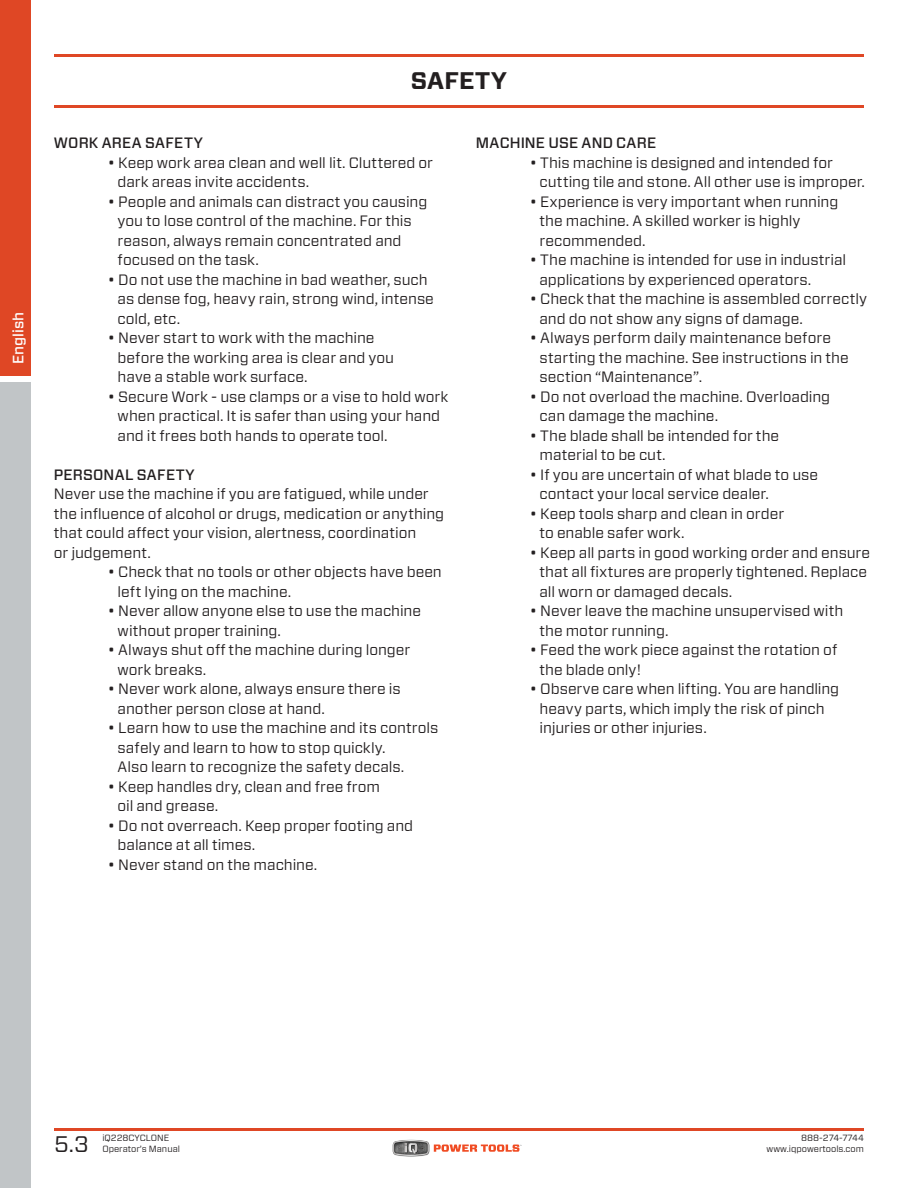
<style>
.page{position:relative;width:918px;height:1188px;background:#fff}
.page>*{position:absolute;margin:0;border:0;box-sizing:border-box;transform-origin:0 0}
.t1{font:700 24px "Forza";letter-spacing:.01em;color:#231f20}
.t2{font:22.5px "Forza";color:#231f20}
.t3{font:15px/19.5px "Forza";letter-spacing:-.005em;color:#231f20}
.t4{font:500 15px "Forza";letter-spacing:.02em;color:#231f20}
.t5{font:500 15px "Forza";letter-spacing:.005em;color:#fff}
.t6{font:9px/10.5px "Forza";color:#231f20}
</style>
<div class="page">
<hr style="left:54px;top:1128px;width:810px;height:2px;background:#df4725">
<hr style="left:54px;top:54px;width:810px;height:2px;background:#df4725">
<hr style="left:54px;top:106px;width:810px;height:2px;background:#df4725">
<img style="left:392px;top:1139px;width:48px;height:18px">
<svg style="left:434px;top:1145px;width:88px;height:7px"></svg>
<div style="left:0;top:0;width:31px;height:376px;background:#df4725"></div>
<div style="left:0;top:383px;width:31px;height:805px;background:#c1c5c7"></div>
<p class="t5" style="left:8px;top:364px;width:54px;rotate:-90deg">English</p>
<h1 class="t1" style="left:411px;top:65px;width:98px">SAFETY</h1>
<p class="t4" style="left:54px;top:133px;width:151px">WORK AREA SAFETY</p>
<p class="t3" style="left:118px;top:152px;width:317px;text-indent:-10px">• Keep work area clean and well lit. Cluttered or dark areas invite accidents.</p>
<p class="t3" style="left:118px;top:191px;width:311px;text-indent:-10px">• People and animals can distract you causing you to lose control of the machine. For this reason, always remain concentrated and focused on the task.</p>
<p class="t3" style="left:118px;top:269px;width:318px;text-indent:-10px">• Do not use the machine in bad weather, such as dense fog, heavy rain, strong wind, intense cold, etc.</p>
<p class="t3" style="left:118px;top:328px;width:278px;text-indent:-10px">• Never start to work with the machine before the working area is clear and you have a stable work surface.</p>
<p class="t3" style="left:118px;top:386px;width:332px;text-indent:-10px">• Secure Work - use clamps or a vise to hold work when practical. It is safer than using your hand and it frees both hands to operate tool.</p>
<p class="t4" style="left:54px;top:464px;width:142px">PERSONAL SAFETY</p>
<p class="t3" style="left:54px;top:484px;width:392px">Never use the machine if you are fatigued, while under the influence of alcohol or drugs, medication or anything that could affect your vision, alertness, coordination<br>or judgement.</p>
<p class="t3" style="left:118px;top:562px;width:326px;text-indent:-10px">• Check that no tools or other objects have been left lying on the machine.</p>
<p class="t3" style="left:118px;top:601px;width:305px;text-indent:-10px">• Never allow anyone else to use the machine without proper training.</p>
<p class="t3" style="left:118px;top:640px;width:294px;text-indent:-10px">• Always shut off the machine during longer work breaks.</p>
<p class="t3" style="left:118px;top:679px;width:285px;text-indent:-10px">• Never work alone, always ensure there is another person close at hand.</p>
<p class="t3" style="left:118px;top:718px;width:322px;text-indent:-10px">• Learn how to use the machine and its controls safely and learn to how to stop quickly.<br>Also learn to recognize the safety decals.</p>
<p class="t3" style="left:118px;top:776px;width:264px;text-indent:-10px">• Keep handles dry, clean and free from oil and grease.</p>
<p class="t3" style="left:118px;top:815px;width:297px;text-indent:-10px">• Do not overreach. Keep proper footing and balance at all times.</p>
<p class="t3" style="left:108px;top:854px;width:211px">• Never stand on the machine.</p>
<p class="t4" style="left:476px;top:133px;width:182px">MACHINE USE AND CARE</p>
<p class="t3" style="left:540px;top:152px;width:327px;text-indent:-10px">• This machine is designed and intended for cutting tile and stone. All other use is improper.</p>
<p class="t3" style="left:540px;top:191px;width:300px;text-indent:-10px">• Experience is very important when running the machine. A skilled worker is highly recommended.</p>
<p class="t3" style="left:540px;top:250px;width:308px;text-indent:-10px">• The machine is intended for use in industrial applications by experienced operators.</p>
<p class="t3" style="left:540px;top:289px;width:329px;text-indent:-10px">• Check that the machine is assembled correctly and do not show any signs of damage.</p>
<p class="t3" style="left:540px;top:328px;width:311px;text-indent:-10px">• Always perform daily maintenance before starting the machine. See instructions in the section “Maintenance”.</p>
<p class="t3" style="left:540px;top:386px;width:292px;text-indent:-10px">• Do not overload the machine. Overloading can damage the machine.</p>
<p class="t3" style="left:540px;top:425px;width:241px;text-indent:-10px">• The blade shall be intended for the material to be cut.</p>
<p class="t3" style="left:540px;top:464px;width:280px;text-indent:-10px">• If you are uncertain of what blade to use contact your local service dealer.</p>
<p class="t3" style="left:540px;top:503px;width:246px;text-indent:-10px">• Keep tools sharp and clean in order to enable safer work.</p>
<p class="t3" style="left:540px;top:542px;width:332px;text-indent:-10px">• Keep all parts in good working order and ensure that all fixtures are properly tightened. Replace all worn or damaged decals.</p>
<p class="t3" style="left:540px;top:601px;width:305px;text-indent:-10px">• Never leave the machine unsupervised with the motor running.</p>
<p class="t3" style="left:540px;top:640px;width:299px;text-indent:-10px">• Feed the work piece against the rotation of the blade only!</p>
<p class="t3" style="left:540px;top:679px;width:301px;text-indent:-10px">• Observe care when lifting. You are handling heavy parts, which imply the risk of pinch injuries or other injuries.</p>
<h2 class="t2" style="left:54px;top:1129px;width:36px">5.3</h2>
<p class="t6" style="left:102px;top:1133px;width:79px">iQ228CYCLONE<br>Operator’s Manual</p>
<p class="t6" style="left:767px;top:1133px;width:99px;text-align:right">888-274-7744 www.iqpowertools.com</p>
</div>
